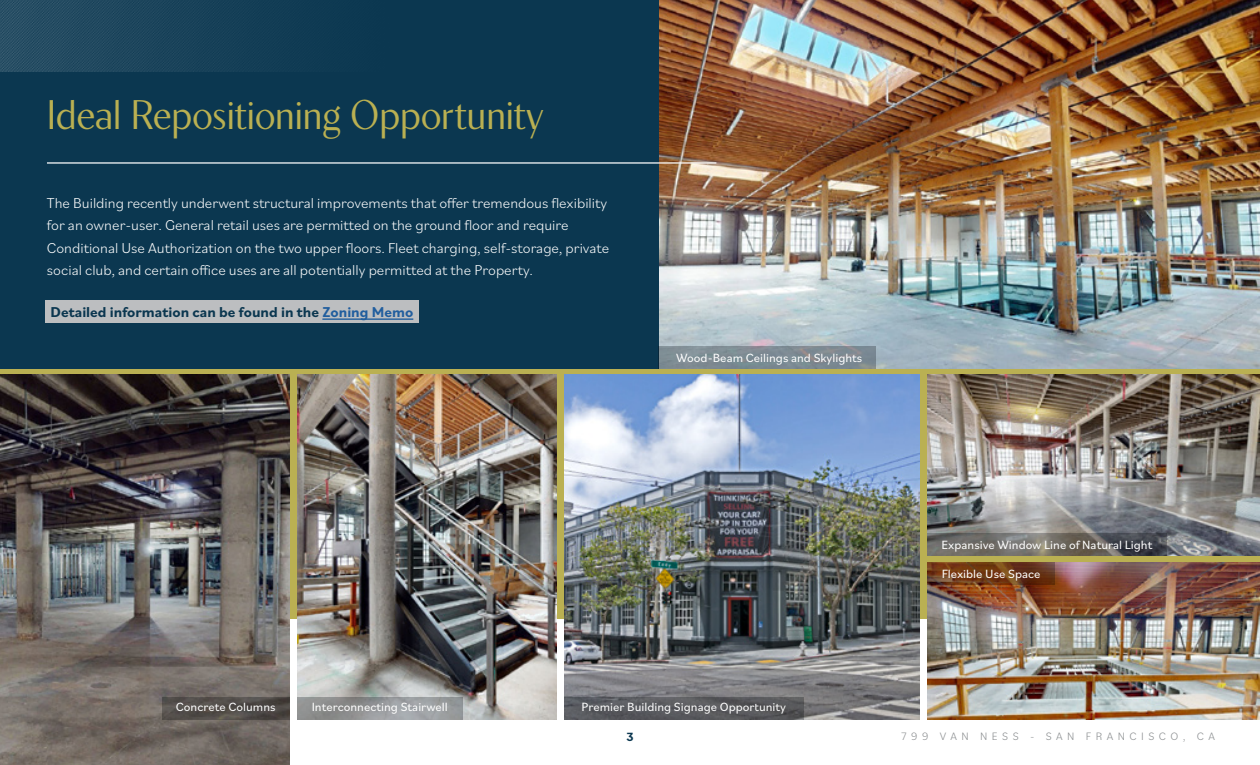
<style>
.page{position:relative;width:1260px;height:765px;background:#fff}
.page>*{position:absolute;margin:0;border:0;box-sizing:border-box;transform-origin:0 0}
.t1{font:300 41.25px "Contralto Small";color:#bab052}
.t2{font:300 15px/22.5px "Bilo";color:#fff}
.t3{font:700 15px "Bilo";color:#0b3750}
.t4{font:12.5px "Bilo";color:#fff}
.t5{font:700 12.5px "Bilo";color:#0b3750}
.t6{font:300 11.25px "Bilo";letter-spacing:.4em;color:#8b8e90}
.s1{color:#215e9e}
</style>
<div class="page">
<div style="left:0;top:368px;width:1260px;height:250px;background:#bab052"></div>
<img style="left:0;top:374px;width:289px;height:391px">
<img style="left:564px;top:374px;width:356px;height:345px">
<img style="left:927px;top:562px;width:333px;height:158px">
<img style="left:927px;top:374px;width:333px;height:181px">
<img style="left:659px;top:0;width:601px;height:368px">
<img style="left:297px;top:374px;width:260px;height:346px">
<div style="left:0;top:0;width:659px;height:368px;background:#0b3750"></div>
<div style="left:659px;top:346px;width:217px;height:22px;background:#7d8b93"></div>
<svg style="left:927px;top:533px;width:239px;height:22px;background:#656461"></svg>
<svg style="left:564px;top:697px;width:239px;height:22px;background:#58595d"></svg>
<svg style="left:297px;top:697px;width:166px;height:22px;background:#959798"></svg>
<svg style="left:162px;top:697px;width:127px;height:22px;background:#514c48"></svg>
<svg style="left:927px;top:562px;width:128px;height:22px;background:#6d3919"></svg>
<div style="left:45px;top:300px;width:374px;height:22px;background:#bcbec0"></div>
<hr style="left:322px;top:318px;width:91px;height:2px;background:#215e9e">
<hr style="left:47px;top:162px;width:669px;height:2px;background:#fff">
<img style="left:0;top:0;width:294px;height:72px">
<h1 class="t1" style="left:47px;top:84px;width:498px">Ideal Repositioning Opportunity</h1>
<p class="t2" style="left:47px;top:191px;width:564px">The Building recently underwent structural improvements that offer tremendous flexibility for an owner-user. General retail uses are permitted on the ground floor and require Conditional Use Authorization on the two upper floors. Fleet charging, self-storage, private social club, and certain office uses are all potentially permitted at the Property.</p>
<p class="t3" style="left:51px;top:301px;width:364px">Detailed information can be found in the <span class="s1">Zoning Memo</span></p>
<p class="t4" style="left:676px;top:349px;width:188px">Wood-Beam Ceilings and Skylights</p>
<p class="t4" style="left:176px;top:698px;width:101px">Concrete Columns</p>
<p class="t4" style="left:312px;top:698px;width:138px">Interconnecting Stairwell</p>
<p class="t4" style="left:581px;top:698px;width:206px">Premier Building Signage Opportunity</p>
<p class="t4" style="left:941px;top:536px;width:212px">Expansive Window Line of Natural Light</p>
<p class="t4" style="left:942px;top:565px;width:100px">Flexible Use Space</p>
<p class="t5" style="left:626px;top:728px;width:9px">3</p>
<p class="t6" style="left:902px;top:729px;width:315px">799 VAN NESS - SAN FRANCISCO, CA</p>
</div>
